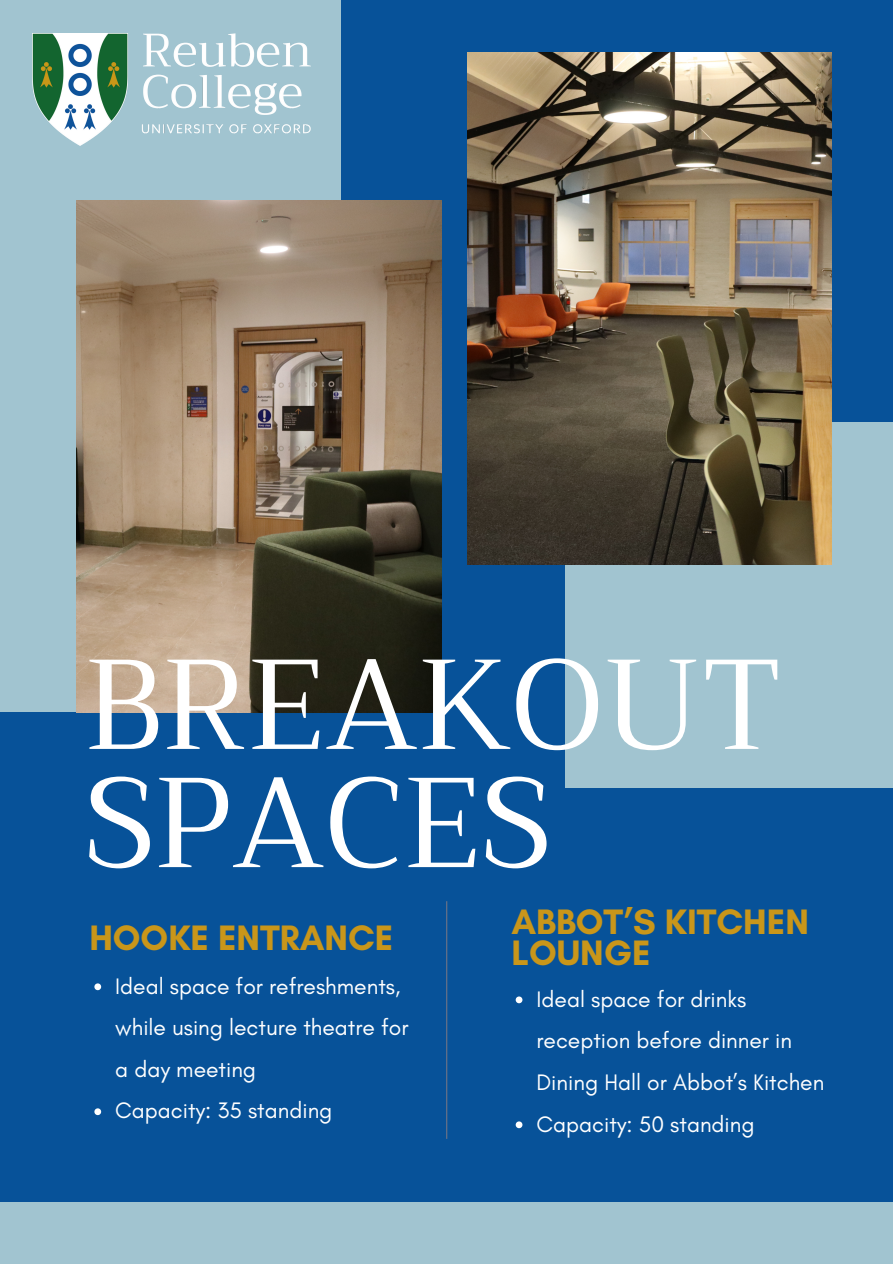
<style>
.page{position:relative;width:893px;height:1264px;background:#fff}
.page>*{position:absolute;margin:0;border:0;box-sizing:border-box;transform-origin:0 0}
.t1{font:127.5px/118.2px "Trirong";color:#fff}
.t2{font:700 36px/30.3px "Glacial Indifference";color:#c9961a}
.t3{font:22.8px/41.7px "Glacial Indifference";color:#fff}
</style>
<div class="page">
<div style="left:0;top:0;width:892px;height:1263px;background:#075299"></div>
<div style="left:566px;top:422px;width:326px;height:365px;background:#a1c4d0"></div>
<img style="left:467px;top:52px;width:364px;height:512px">
<div style="left:0;top:0;width:341px;height:712px;background:#a1c4d0"></div>
<div style="left:0;top:1201px;width:892px;height:62px;background:#a1c4d0"></div>
<img style="left:76px;top:200px;width:365px;height:512px">
<hr style="left:446px;top:901px;width:1px;height:237px;background:#6f7486">
<img style="left:32px;top:33px;width:278px;height:113px">
<svg style="left:94px;top:983px;width:7px;height:7px"></svg>
<svg style="left:94px;top:1108px;width:7px;height:7px"></svg>
<svg style="left:515px;top:996px;width:7px;height:7px"></svg>
<svg style="left:515px;top:1121px;width:7px;height:7px"></svg>
<h1 class="t1" style="left:85px;top:645px;width:699px">BREAKOUT<br>SPACES</h1>
<p class="t2" style="left:89px;top:921px;width:305px">HOOKE ENTRANCE</p>
<h2 class="t3" style="left:115px;top:964px;width:295px">Ideal space for refreshments, while using lecture theatre for a day meeting</h2>
<p class="t3" style="left:115px;top:1089px;width:219px">Capacity: 35 standing</p>
<h2 class="t2" style="left:511px;top:906px;width:299px">ABBOT’S KITCHEN<br>LOUNGE</h2>
<p class="t3" style="left:536px;top:977px;width:289px">Ideal space for drinks reception before dinner in<br>Dining Hall or Abbot’s Kitchen</p>
<p class="t3" style="left:536px;top:1102px;width:219px">Capacity: 50 standing</p>
</div>
